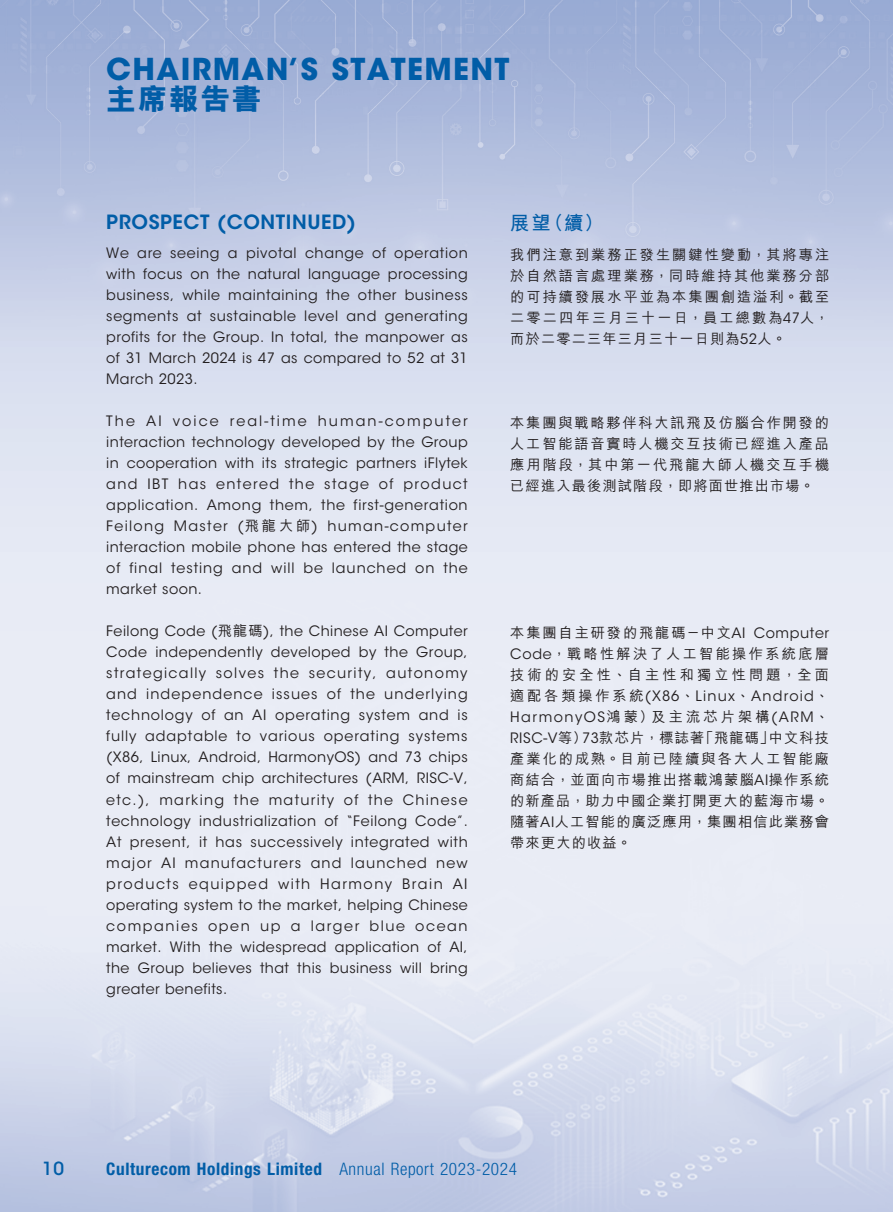
<style>
.page{position:relative;width:893px;height:1212px;background:#fff}
.page>*{position:absolute;margin:0;border:0;box-sizing:border-box;transform-origin:0 0}
.t1{font:700 30px "ITC Avant Garde Std";letter-spacing:.045em;color:#015da7}
.t2{font:800 30px "M Hei HK";letter-spacing:.045em;color:#015da7}
.t3{font:600 19.5px "ITC Avant Garde Std";letter-spacing:.03em;color:#015da7}
.t4{font:700 19.5px "M Hei HK";color:#015da7}
.t5{font:500 18px "ITC Avant Garde Std";color:#015da7}
.t6{font:700 condensed 17.25px "Helvetica Neue LT Std";letter-spacing:.035em;color:#015da7}
.t7{font:14.25px/21px "ITC Avant Garde Std";letter-spacing:.03em;color:#231f20;text-align:justify}
.t8{font:500 14.25px/21px "M Hei HK";letter-spacing:.13em;color:#231f20;text-align:justify}
.t9{font:14.25px/21px "ITC Avant Garde Std";letter-spacing:.085em;color:#231f20}
.s1{font-family:"M Hei HK";font-weight:500}
.s2{font-family:"ITC Avant Garde Std";font-weight:400}
.s3{font-weight:300}
</style>
<div class="page">
<img style="left:0;top:0;width:893px;height:1212px">
<h1 class="t1" style="left:106px;top:50px;width:405px">CHAIRMAN’S STATEMENT</h1>
<h1 class="t2" style="left:106px;top:84px;width:157px">主席報告書</h1>
<h2 class="t3" style="left:106px;top:209px;width:251px">PROSPECT (CONTINUED)</h2>
<p class="t7" style="left:106px;top:243px;width:363px">We are seeing a pivotal change of operation with focus on the natural language processing business, while maintaining the other business segments at sustainable level and generating profits for the Group. In total, the manpower as of 31 March 2024 is 47 as compared to 52 at 31<br>March 2023.</p>
<p class="t7" style="left:106px;top:411px;width:363px">The AI voice real-time human-computer interaction technology developed by the Group in cooperation with its strategic partners iFlytek and IBT has entered the stage of product application. Among them, the first-generation Feilong Master (<span class="s1">飛龍大師</span>) human-computer</p>
<p class="t7" style="left:106px;top:537px;width:363px">interaction mobile phone has entered the stage of final testing and will be launched on the market soon.</p>
<p class="t7" style="left:106px;top:620px;width:363px">Feilong Code (<span class="s1">飛龍碼</span>), the Chinese AI Computer Code independently developed by the Group, strategically solves the security, autonomy and independence issues of the underlying technology of an AI operating system and is fully adaptable to various operating systems (X86, Linux, Android, HarmonyOS) and 73 chips of mainstream chip architectures (ARM, RISC-V, etc.), marking the maturity of the Chinese technology industrialization of “Feilong Code”.<br>At present, it has successively integrated with major AI manufacturers and launched new products equipped with Harmony Brain AI operating system to the market, helping Chinese companies open up a larger blue ocean market. With the widespread application of AI, the Group believes that this business will bring greater benefits.</p>
<h2 class="t4" style="left:510px;top:209px;width:95px">展望（續）</h2>
<p class="t8" style="left:510px;top:243px;width:320px">我們注意到業務正發生關鍵性變動，其將專注於自然語言處理業務，同時維持其他業務分部的可持續發展水平並為本集團創造溢利。截至二零二四年三月三十一日，員工總數為<span class="s2">47</span>人，而於二零二三年三月三十一日則為<span class="s2">52</span>人。</p>
<p class="t8" style="left:510px;top:411px;width:320px">本集團與戰略夥伴科大訊飛及仿腦合作開發的人工智能語音實時人機交互技術已經進入產品應用階段，其中第一代飛龍大師人機交互手機已經進入最後測試階段，即將面世推出市場。</p>
<p class="t8" style="left:510px;top:621px;width:320px">本集團自主研發的飛龍碼－中文<span class="s2">AI Computer Code</span>，戰略性解決了人工智能操作系統底層技術的安全性、自主性和獨立性問題，全面</p>
<p class="t9" style="left:510px;top:685px;width:320px"><span class="s1">適配各類操作系統</span>(X86<span class="s1">、</span>Linux<span class="s1">、</span>Android<span class="s1">、<br></span>HarmonyOS<span class="s1">鴻蒙）及主流芯片架構</span>(ARM<span class="s1">、</span></p>
<p class="t8" style="left:510px;top:726px;width:320px"><span class="s2">RISC-V</span>等）<span class="s2">73</span>款芯片，標誌著「飛龍碼」中文科技產業化的成熟。目前已陸續與各大人工智能廠商結合，並面向市場推出搭載鴻蒙腦<span class="s2">AI</span>操作系統的新產品，助力中國企業打開更大的藍海市場。隨著<span class="s2">AI</span>人工智能的廣泛應用，集團相信此業務會帶來更大的收益。</p>
<p class="t5" style="left:42px;top:1158px;width:23px">10</p>
<p class="t6" style="left:106px;top:1158px;width:412px">Culturecom Holdings Limited <span class="s3">Annual Report 2023-2024</span></p>
</div>
